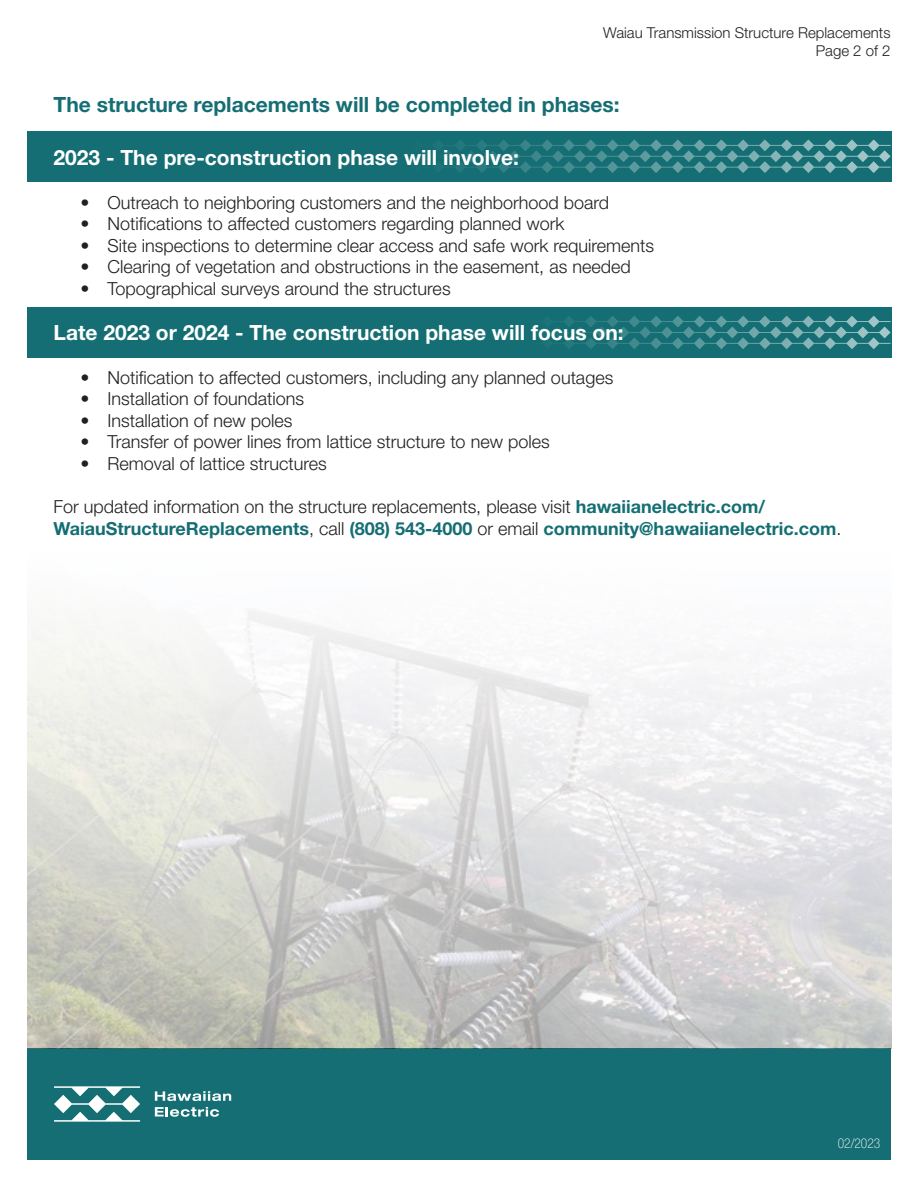
<style>
.page{position:relative;width:918px;height:1188px;background:#fff}
.page>*{position:absolute;margin:0;border:0;box-sizing:border-box;transform-origin:0 0}
.t1{font:700 21px "Helvetica Neue LT Std";color:#fff}
.t2{font:700 21px "Helvetica Neue LT Std";color:#146e73}
.t3{font:300 18px "Helvetica Neue LT Std";color:#231f20}
.t4{font:700 18px/21.6px "Helvetica Neue LT Std";color:#146e73}
.t5{font:300 15px "Helvetica Neue LT Std";color:#231f20}
.t6{font:100 condensed 13.5px "Helvetica Neue LT Std";color:#fff}
.s1{font-weight:300;color:#231f20}
</style>
<div class="page">
<div style="left:27px;top:1048px;width:864px;height:112px;background:#146e73"></div>
<svg style="left:28px;top:131px;width:864px;height:50px;background:#1d7378"></svg>
<svg style="left:28px;top:307px;width:864px;height:50px;background:#1a7277"></svg>
<img style="left:27px;top:610px;width:864px;height:438px">
<svg style="left:54px;top:1086px;width:86px;height:36px"></svg>
<svg style="left:155px;top:1091px;width:76px;height:10px"></svg>
<svg style="left:155px;top:1107px;width:64px;height:10px"></svg>
<p class="t5" style="left:603px;top:23px;width:289px">Waiau Transmission Structure Replacements</p>
<p class="t5" style="left:816px;top:41px;width:76px">Page 2 of 2</p>
<p class="t2" style="left:54px;top:91px;width:568px">The structure replacements will be completed in phases:</p>
<p class="t1" style="left:54px;top:145px;width:467px">2023 - The pre-construction phase will involve:</p>
<p class="t3" style="left:81px;top:191px;width:530px">• Outreach to neighboring customers and the neighborhood board</p>
<p class="t3" style="left:81px;top:213px;width:485px">• Notifications to affected customers regarding planned work</p>
<p class="t3" style="left:81px;top:234px;width:575px">• Site inspections to determine clear access and safe work requirements</p>
<p class="t3" style="left:81px;top:256px;width:552px">• Clearing of vegetation and obstructions in the easement, as needed</p>
<p class="t3" style="left:81px;top:278px;width:372px">• Topographical surveys around the structures</p>
<p class="t1" style="left:54px;top:320px;width:572px">Late 2023 or 2024 - The construction phase will focus on:</p>
<p class="t3" style="left:81px;top:366px;width:534px">• Notification to affected customers, including any planned outages</p>
<p class="t3" style="left:81px;top:388px;width:225px">• Installation of foundations</p>
<p class="t3" style="left:81px;top:409px;width:214px">• Installation of new poles</p>
<p class="t3" style="left:81px;top:431px;width:471px">• Transfer of power lines from lattice structure to new poles</p>
<p class="t3" style="left:81px;top:453px;width:248px">• Removal of lattice structures</p>
<p class="t4" style="left:54px;top:496px;width:789px"><span class="s1">For updated information on the structure replacements, please visit</span> hawaiianelectric.com/<br>WaiauStructureReplacements<span class="s1">, call</span> (808) 543-4000 <span class="s1">or email</span> community@hawaiianelectric.com<span class="s1">.</span></p>
<p class="t6" style="left:838px;top:1135px;width:44px">02/2023</p>
</div>
